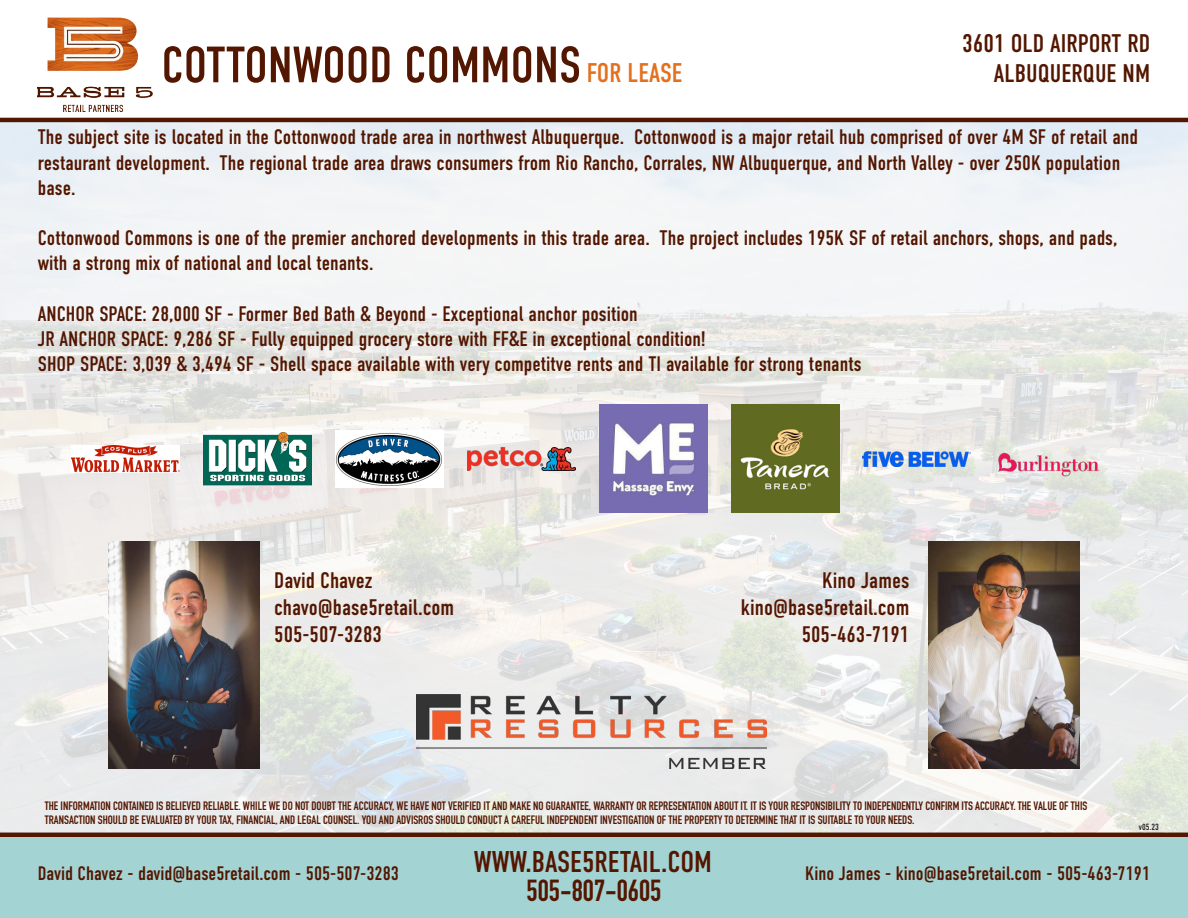
<style>
.page{position:relative;width:1188px;height:918px;background:#fff}
.page>*{position:absolute;margin:0;border:0;box-sizing:border-box;transform-origin:0 0}
.t1{font:51px "DIN Condensed";color:#531600}
.t2{font:30px "DIN Condensed";color:#531600}
.t3{font:700 30px "DIN Condensed";color:#531600}
.t4{font:25.5px/30.6px "DIN Condensed";color:#531600;text-align:right}
.t5{font:22.5px "DIN Condensed";color:#531600}
.t6{font:21px/25.2px "DIN Condensed";color:#531600}
.t7{font:19.5px "DIN Condensed";color:#531600}
.t8{font:700 12px/14.4px "DIN Condensed";color:#531600}
.t9{font:9px "DIN Condensed";color:#231f20}
.s1{font-size:27px;color:#e4701e}
</style>
<div class="page">
<img style="left:38px;top:17px;width:114px;height:95px">
<hr style="left:0;top:118px;width:1188px;height:4px;background:#531600">
<div style="left:0;top:832px;width:1188px;height:5px;background:#531600"></div>
<div style="left:0;top:837px;width:1188px;height:81px;background:#a3d3d3"></div>
<img style="left:1px;top:122px;width:1186px;height:710px">
<img style="left:108px;top:541px;width:151px;height:227px">
<img style="left:929px;top:541px;width:150px;height:227px">
<img style="left:71px;top:445px;width:108px;height:28px">
<img style="left:204px;top:432px;width:108px;height:54px">
<img style="left:336px;top:431px;width:108px;height:56px">
<img style="left:468px;top:447px;width:108px;height:24px">
<img style="left:599px;top:405px;width:108px;height:108px">
<img style="left:731px;top:405px;width:108px;height:108px">
<img style="left:863px;top:451px;width:108px;height:16px">
<img style="left:417px;top:695px;width:350px;height:73px">
<img style="left:995px;top:431px;width:108px;height:67px">
<h1 class="t1" style="left:161px;top:36px;width:523px">COTTONWOOD COMMONS <span class="s1">FOR LEASE</span></h1>
<p class="t4" style="left:962px;top:28px;width:190px">3601 OLD AIRPORT RD<br>ALBUQUERQUE NM</p>
<p class="t6" style="left:38px;top:125px;width:1102px">The subject site is located in the Cottonwood trade area in northwest Albuquerque. Cottonwood is a major retail hub comprised of over 4M SF of retail and restaurant development. The regional trade area draws consumers from Rio Rancho, Corrales, NW Albuquerque, and North Valley - over 250K population base.</p>
<p class="t6" style="left:38px;top:226px;width:1081px">Cottonwood Commons is one of the premier anchored developments in this trade area. The project includes 195K SF of retail anchors, shops, and pads, with a strong mix of national and local tenants.</p>
<p class="t6" style="left:38px;top:301px;width:602px">ANCHOR SPACE: 28,000 SF - Former Bed Bath &amp; Beyond - Exceptional anchor position</p>
<p class="t6" style="left:38px;top:327px;width:669px">JR ANCHOR SPACE: 9,286 SF - Fully equipped grocery store with FF&amp;E in exceptional condition!</p>
<p class="t6" style="left:38px;top:352px;width:825px">SHOP SPACE: 3,039 &amp; 3,494 SF - Shell space available with very competitve rents and TI available for strong tenants</p>
<p class="t5" style="left:274px;top:567px;width:100px">David Chavez</p>
<p class="t5" style="left:274px;top:594px;width:181px">chavo@base5retail.com</p>
<p class="t5" style="left:274px;top:621px;width:109px">505-507-3283</p>
<p class="t5" style="left:822px;top:567px;width:89px">Kino James</p>
<p class="t5" style="left:741px;top:594px;width:170px">kino@base5retail.com</p>
<p class="t5" style="left:802px;top:621px;width:109px">505-463-7191</p>
<p class="t8" style="left:45px;top:798px;width:1044px">THE INFORMATION CONTAINED IS BELIEVED RELIABLE. WHILE WE DO NOT DOUBT THE ACCURACY, WE HAVE NOT VERIFIED IT AND MAKE NO GUARANTEE, WARRANTY OR REPRESENTATION ABOUT IT. IT IS YOUR RESPONSIBILITY TO INDEPENDENTLY CONFIRM ITS ACCURACY. THE VALUE OF THIS<br>TRANSACTION SHOULD BE EVALUATED BY YOUR TAX, FINANCIAL, AND LEGAL COUNSEL. YOU AND ADVISROS SHOULD CONDUCT A CAREFUL INDEPENDENT INVESTIGATION OF THE PROPERTY TO DETERMINE THAT IT IS SUITABLE TO YOUR NEEDS.</p>
<p class="t9" style="left:1139px;top:822px;width:22px">v05.23</p>
<p class="t7" style="left:38px;top:862px;width:363px">David Chavez - david@base5retail.com - 505-507-3283</p>
<h2 class="t2" style="left:474px;top:845px;width:240px">WWW.BASE5RETAIL.COM</h2>
<h2 class="t3" style="left:527px;top:870px;width:136px">505-807-0605</h2>
<p class="t7" style="left:805px;top:863px;width:347px">Kino James - kino@base5retail.com - 505-463-7191</p>
</div>
